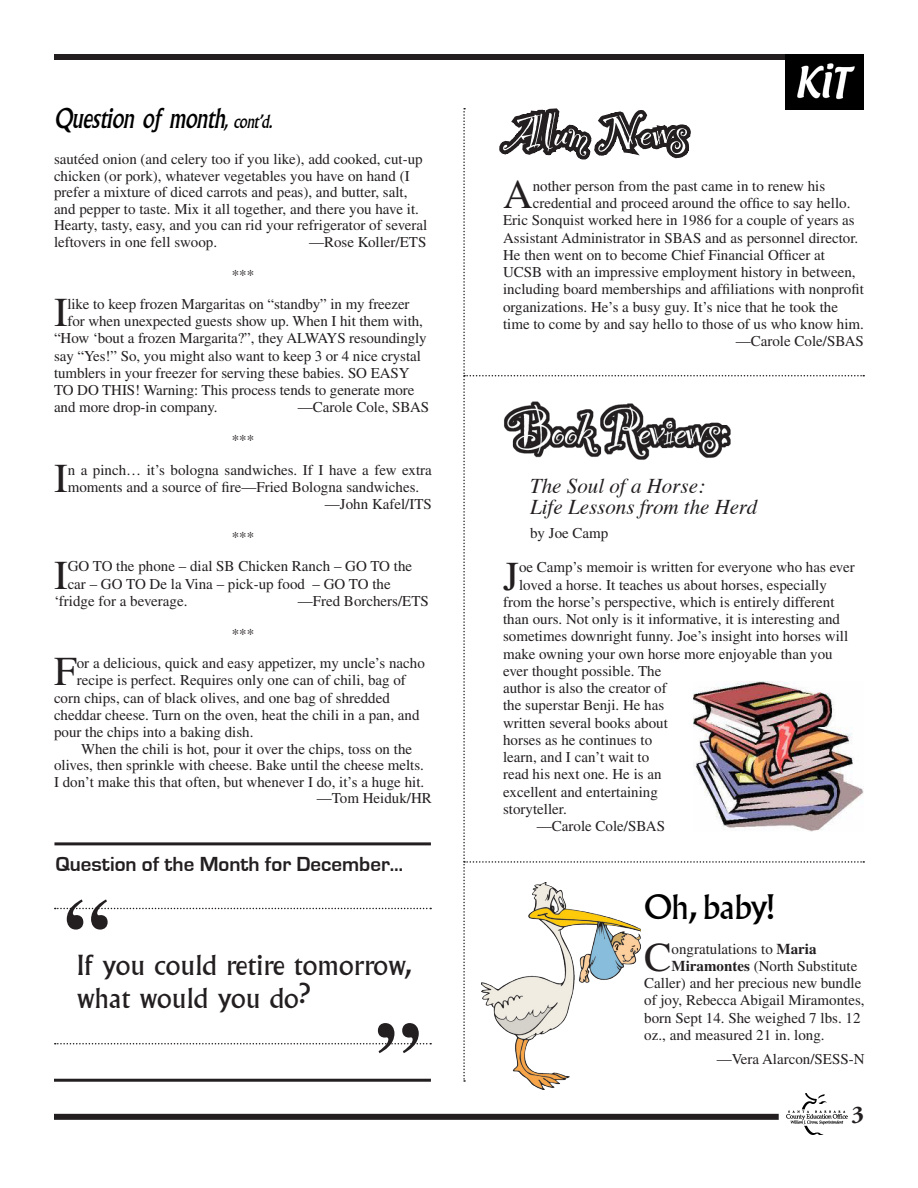
<style>
.page{position:relative;width:918px;height:1188px;background:#fff}
.page>*{position:absolute;margin:0;border:0;box-sizing:border-box;transform-origin:0 0}
.t1{font:700 90px "Times";color:#231f20}
.t2{font:55.05px "Party Let Plain";color:#fff}
._2Dropcap_Paragraph{font:41.1px "Times";color:#231f20}
.RegularHead_20{font:33px "Albertus";letter-spacing:-.025em;color:#000}
.Kit_Body{font:27px/32.4px "Albertus";color:#231f20}
.StandingHead{font:italic 27px "Albertus";letter-spacing:-.025em;color:#000}
.t3{font:700 24px "Adobe Garamond";color:#231f20}
.Kit_Body-2{font:italic 21px "Times";color:#231f20}
.Kit_Body-3{font:700 21px "Eurostile";color:#231f20}
._2Dropcap_Paragraph-2{font:15px/16.5px "Times";color:#231f20}
.Kit_Body-4{font:15px/16.5px "Times";color:#231f20}
.s1{font-size:18px}
.s2{font-weight:700}
</style>
<div class="page">
<div style="left:54px;top:54px;width:810px;height:6px;background:#231f20"></div>
<div style="left:54px;top:1114px;width:725px;height:6px;background:#231f20"></div>
<img style="left:787px;top:1093px;width:61px;height:42px">
<hr style="left:54px;top:842px;width:377px;height:3px;background:#231f20">
<hr style="left:54px;top:1079px;width:377px;height:3px;background:#231f20">
<svg style="left:55px;top:908px;width:376px;height:1px"></svg>
<svg style="left:463px;top:54px;width:401px;height:1028px"></svg>
<svg style="left:55px;top:1043px;width:376px;height:1px"></svg>
<img style="left:693px;top:682px;width:171px;height:150px">
<img style="left:503px;top:401px;width:229px;height:60px">
<img style="left:482px;top:882px;width:158px;height:207px">
<p class="StandingHead" style="left:54px;top:103px;width:220px">Question of month<span class="s1">, cont’d.</span></p>
<p class="_2Dropcap_Paragraph-2" style="left:54px;top:151px;width:375px">sautéed onion (and celery too if you like), add cooked, cut-up chicken (or pork), whatever vegetables you have on hand (I prefer a mixture of diced carrots and peas), and butter, salt, and pepper to taste. Mix it all together, and there you have it.<br>Hearty, tasty, easy, and you can rid your refrigerator of several leftovers in one fell swoop.</p>
<p class="_2Dropcap_Paragraph-2" style="left:309px;top:233px;width:119px">—Rose Koller/ETS</p>
<p class="Kit_Body-4" style="left:232px;top:266px;width:24px">***</p>
<p class="_2Dropcap_Paragraph" style="left:54px;top:289px;width:15px">I</p>
<p class="_2Dropcap_Paragraph-2" style="left:67px;top:295px;width:344px">like to keep frozen Margaritas on “standby” in my freezer</p>
<p class="_2Dropcap_Paragraph-2" style="left:67px;top:313px;width:357px">for when unexpected guests show up. When I hit them with,</p>
<p class="_2Dropcap_Paragraph-2" style="left:54px;top:330px;width:374px">“How ‘bout a frozen Margarita?”, they ALWAYS resoundingly</p>
<p class="_2Dropcap_Paragraph-2" style="left:54px;top:347px;width:368px">say “Yes!” So, you might also want to keep 3 or 4 nice crystal</p>
<p class="_2Dropcap_Paragraph-2" style="left:54px;top:364px;width:357px">tumblers in your freezer for serving these babies. SO EASY</p>
<p class="_2Dropcap_Paragraph-2" style="left:54px;top:382px;width:362px">TO DO THIS! Warning: This process tends to generate more</p>
<p class="_2Dropcap_Paragraph-2" style="left:54px;top:399px;width:165px">and more drop-in company.</p>
<p class="_2Dropcap_Paragraph-2" style="left:298px;top:399px;width:133px">—Carole Cole, SBAS</p>
<p class="Kit_Body-4" style="left:232px;top:432px;width:24px">***</p>
<p class="_2Dropcap_Paragraph" style="left:54px;top:455px;width:15px">I</p>
<p class="_2Dropcap_Paragraph-2" style="left:68px;top:461px;width:366px">n a pinch… it’s bologna sandwiches. If I have a few extra</p>
<p class="_2Dropcap_Paragraph-2" style="left:68px;top:478px;width:353px">moments and a source of fire—Fried Bologna sandwiches.</p>
<p class="_2Dropcap_Paragraph-2" style="left:325px;top:496px;width:109px">—John Kafel/ITS</p>
<p class="Kit_Body-4" style="left:232px;top:529px;width:24px">***</p>
<p class="_2Dropcap_Paragraph" style="left:54px;top:552px;width:15px">I</p>
<p class="_2Dropcap_Paragraph-2" style="left:68px;top:558px;width:346px">GO TO the phone – dial SB Chicken Ranch – GO TO the</p>
<p class="_2Dropcap_Paragraph-2" style="left:68px;top:575px;width:325px">car – GO TO De la Vina – pick-up food – GO TO the</p>
<p class="_2Dropcap_Paragraph-2" style="left:54px;top:592px;width:135px">‘fridge for a beverage.</p>
<p class="_2Dropcap_Paragraph-2" style="left:298px;top:592px;width:133px">—Fred Borchers/ETS</p>
<p class="Kit_Body-4" style="left:232px;top:625px;width:24px">***</p>
<p class="_2Dropcap_Paragraph" style="left:54px;top:648px;width:24px">F</p>
<p class="_2Dropcap_Paragraph-2" style="left:77px;top:655px;width:350px">or a delicious, quick and easy appetizer, my uncle’s nacho</p>
<p class="_2Dropcap_Paragraph-2" style="left:77px;top:672px;width:331px">recipe is perfect. Requires only one can of chili, bag of</p>
<p class="_2Dropcap_Paragraph-2" style="left:54px;top:689px;width:337px">corn chips, can of black olives, and one bag of shredded</p>
<p class="_2Dropcap_Paragraph-2" style="left:54px;top:706px;width:367px">cheddar cheese. Turn on the oven, heat the chili in a pan, and</p>
<p class="_2Dropcap_Paragraph-2" style="left:54px;top:724px;width:201px">pour the chips into a baking dish.</p>
<p class="Kit_Body-4" style="left:54px;top:740px;width:372px;text-indent:27px">When the chili is hot, pour it over the chips, toss on the olives, then sprinkle with cheese. Bake until the cheese melts.<br>I don’t make this that often, but whenever I do, it’s a huge hit.</p>
<p class="Kit_Body-4" style="left:317px;top:790px;width:117px">—Tom Heiduk/HR</p>
<p class="Kit_Body-3" style="left:56px;top:852px;width:349px">Question of the Month for December…</p>
<p class="t1" style="left:64px;top:877px;width:46px">“</p>
<p class="Kit_Body" style="left:77px;top:950px;width:336px">If you could retire tomorrow, what would you do?</p>
<p class="t1" style="left:422px;top:1075px;width:46px;rotate:-180deg">“</p>
<p class="t2" style="left:503px;top:93px;width:186px">Alum News</p>
<p class="_2Dropcap_Paragraph" style="left:503px;top:171px;width:31px">A</p>
<p class="_2Dropcap_Paragraph-2" style="left:533px;top:177px;width:294px">nother person from the past came in to renew his</p>
<p class="_2Dropcap_Paragraph-2" style="left:533px;top:195px;width:319px">credential and proceed around the office to say hello.</p>
<p class="_2Dropcap_Paragraph-2" style="left:503px;top:212px;width:353px">Eric Sonquist worked here in 1986 for a couple of years as</p>
<p class="_2Dropcap_Paragraph-2" style="left:503px;top:229px;width:357px">Assistant Administrator in SBAS and as personnel director.</p>
<p class="_2Dropcap_Paragraph-2" style="left:503px;top:246px;width:324px">He then went on to become Chief Financial Officer at</p>
<p class="_2Dropcap_Paragraph-2" style="left:503px;top:264px;width:354px">UCSB with an impressive employment history in between,</p>
<p class="_2Dropcap_Paragraph-2" style="left:503px;top:281px;width:362px">including board memberships and affiliations with nonprofit</p>
<p class="_2Dropcap_Paragraph-2" style="left:503px;top:298px;width:337px">organizations. He’s a busy guy. It’s nice that he took the</p>
<p class="_2Dropcap_Paragraph-2" style="left:503px;top:315px;width:362px">time to come by and say hello to those of us who know him.</p>
<p class="Kit_Body-4" style="left:736px;top:333px;width:130px">—Carole Cole/SBAS</p>
<p class="Kit_Body-2" style="left:530px;top:473px;width:176px">The Soul of a Horse:</p>
<p class="Kit_Body-2" style="left:530px;top:494px;width:229px">Life Lessons from the Herd</p>
<p class="Kit_Body-4" style="left:530px;top:525px;width:80px">by Joe Camp</p>
<p class="_2Dropcap_Paragraph" style="left:503px;top:553px;width:17px">J</p>
<p class="_2Dropcap_Paragraph-2" style="left:519px;top:559px;width:337px">oe Camp’s memoir is written for everyone who has ever</p>
<p class="_2Dropcap_Paragraph-2" style="left:519px;top:576px;width:309px">loved a horse. It teaches us about horses, especially</p>
<p class="_2Dropcap_Paragraph-2" style="left:503px;top:594px;width:333px">from the horse’s perspective, which is entirely different</p>
<p class="_2Dropcap_Paragraph-2" style="left:503px;top:611px;width:338px">than ours. Not only is it informative, it is interesting and</p>
<p class="_2Dropcap_Paragraph-2" style="left:503px;top:628px;width:347px">sometimes downright funny. Joe’s insight into horses will</p>
<p class="_2Dropcap_Paragraph-2" style="left:503px;top:645px;width:331px">make owning your own horse more enjoyable than you</p>
<p class="_2Dropcap_Paragraph-2" style="left:503px;top:663px;width:160px">ever thought possible. The</p>
<p class="_2Dropcap_Paragraph-2" style="left:503px;top:680px;width:165px">author is also the creator of</p>
<p class="_2Dropcap_Paragraph-2" style="left:503px;top:697px;width:163px">the superstar Benji. He has</p>
<p class="_2Dropcap_Paragraph-2" style="left:503px;top:714px;width:166px">written several books about</p>
<p class="_2Dropcap_Paragraph-2" style="left:503px;top:732px;width:151px">horses as he continues to</p>
<p class="_2Dropcap_Paragraph-2" style="left:503px;top:749px;width:148px">learn, and I can’t wait to</p>
<p class="_2Dropcap_Paragraph-2" style="left:503px;top:766px;width:160px">read his next one. He is an</p>
<p class="_2Dropcap_Paragraph-2" style="left:503px;top:783px;width:156px">excellent and entertaining</p>
<p class="_2Dropcap_Paragraph-2" style="left:503px;top:801px;width:65px">storyteller.</p>
<p class="Kit_Body-4" style="left:537px;top:818px;width:130px">—Carole Cole/SBAS</p>
<p class="RegularHead_20" style="left:644px;top:888px;width:132px">Oh, baby!</p>
<p class="_2Dropcap_Paragraph" style="left:644px;top:934px;width:29px">C</p>
<p class="_2Dropcap_Paragraph-2" style="left:672px;top:940px;width:146px">ongratulations to <span class="s2">Maria</span></p>
<p class="_2Dropcap_Paragraph-2" style="left:672px;top:957px;width:187px"><span class="s2">Miramontes</span> (North Substitute</p>
<p class="_2Dropcap_Paragraph-2" style="left:644px;top:975px;width:219px">Caller) and her precious new bundle</p>
<p class="_2Dropcap_Paragraph-2" style="left:644px;top:992px;width:222px">of joy, Rebecca Abigail Miramontes,</p>
<p class="_2Dropcap_Paragraph-2" style="left:644px;top:1009px;width:218px">born Sept 14. She weighed 7 lbs. 12</p>
<p class="_2Dropcap_Paragraph-2" style="left:644px;top:1026px;width:182px">oz., and measured 21 in. long.</p>
<p class="Kit_Body-4" style="left:717px;top:1050px;width:149px">—Vera Alarcon/SESS-N</p>
<p class="t3" style="left:852px;top:1102px;width:14px">3</p>
</div>
